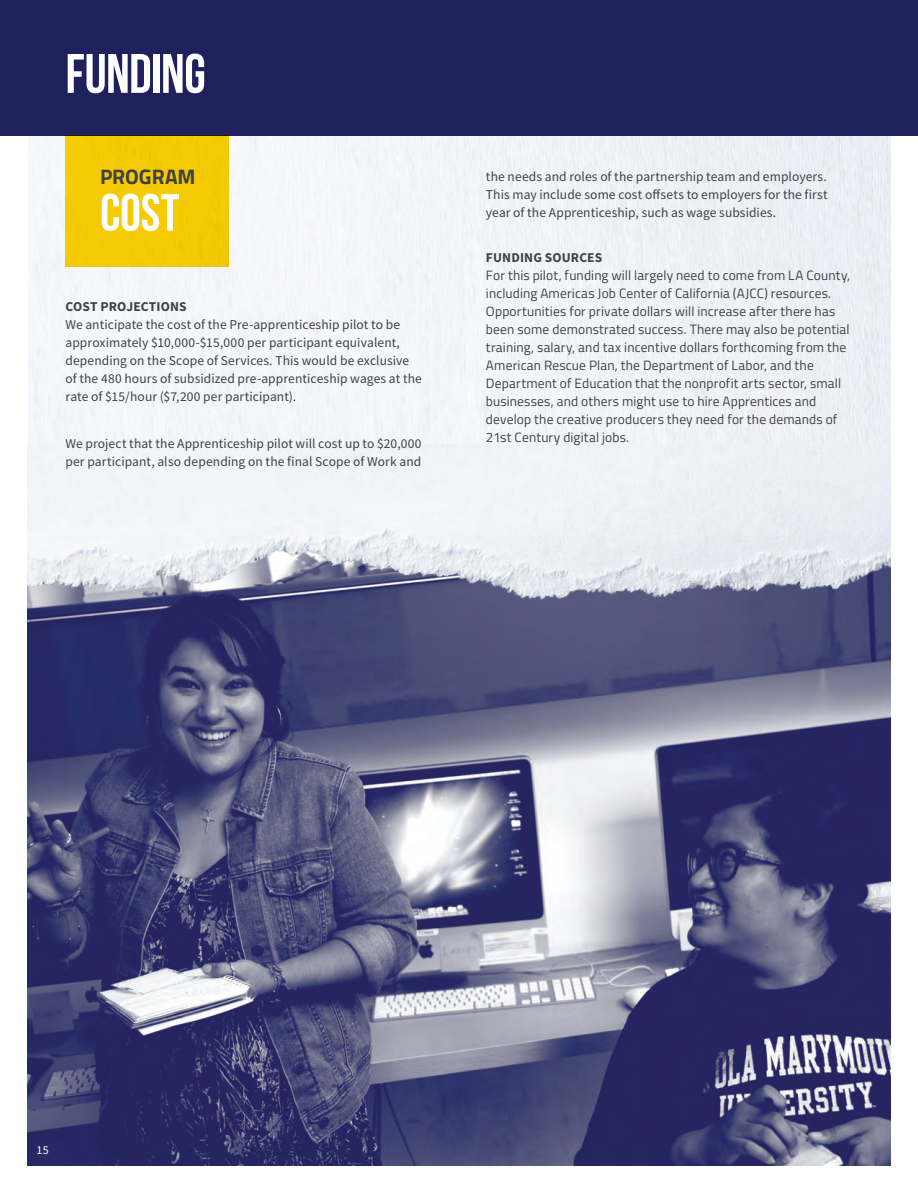
<style>
.page{position:relative;width:918px;height:1188px;background:#fff}
.page>*{position:absolute;margin:0;border:0;box-sizing:border-box;transform-origin:0 0}
._14_Content_black_Ti{font:55.5px "Bebas Neue";letter-spacing:-.01em;color:#fff}
._35_Content_black_Be{font:52.5px "Bebas Neue";color:#fff}
._35_Content_black_Be-2{font:700 21px "Titillium Web";color:#414141}
._8_Content_black_Sou{font:13.5px/18px "Source Sans Pro";letter-spacing:.005em;color:#414141}
._8_Content_black_Sou-2{font:13.5px/18px "Titillium Web";letter-spacing:.01em;color:#414141}
._8_Content_black_Sou-3{font:12px "Source Sans Pro";color:#fff}
.s1{font-weight:700}
.s2{font-family:"Source Sans Pro";font-weight:700}
.s3{color:#414141}
</style>
<div class="page">
<img style="left:27px;top:655px;width:864px;height:511px">
<div style="left:28px;top:135px;width:863px;height:309px;background:#f1f4f9"></div>
<img style="left:27px;top:444px;width:864px;height:211px">
<div style="left:0;top:0;width:918px;height:135px;background:#1f215c"></div>
<div style="left:65px;top:135px;width:164px;height:132px;background:#f4cb04"></div>
<p class="_14_Content_black_Ti" style="left:65px;top:43px;width:142px">FUNDING</p>
<p class="_35_Content_black_Be-2" style="left:100px;top:161px;width:97px">PROGRAM</p>
<p class="_35_Content_black_Be" style="left:100px;top:184px;width:81px">COST</p>
<p class="_8_Content_black_Sou" style="left:65px;top:298px;width:358px"><span class="s1">COST PROJECTIONS<br></span>We anticipate the cost of the Pre-apprenticeship pilot to be approximately $10,000-$15,000 per participant equivalent, depending on the Scope of Services. This would be exclusive of the 480 hours of subsidized pre-apprenticeship wages at the rate of $15/hour ($7,200 per participant).</p>
<p class="_8_Content_black_Sou" style="left:65px;top:435px;width:358px">We project that the Apprenticeship pilot will cost up to $20,000 per participant, also depending on the final Scope of Work and</p>
<p class="_8_Content_black_Sou" style="left:486px;top:167px;width:343px;text-align:justify">the needs and roles of the partnership team and employers.<br>This may include some cost offsets to employers for the first year of the Apprenticeship, such as wage subsidies.</p>
<p class="_8_Content_black_Sou-2" style="left:486px;top:248px;width:366px"><span class="s2">FUNDING SOURCES<br></span>For this pilot, funding will largely need to come from LA County, including Americas Job Center of California (AJCC) resources.<br>Opportunities for private dollars will increase after there has been some demonstrated success. There may also be potential training, salary, and tax incentive dollars forthcoming from the American Rescue Plan, the Department of Labor, and the Department of Education that the nonprofit arts sector, small businesses, and others might use to hire Apprentices and develop the creative producers they need for the demands of 21st Century digital jobs.</p>
<p class="_8_Content_black_Sou-3" style="left:37px;top:1142px;width:31px">15 <span class="s3">18</span></p>
</div>
